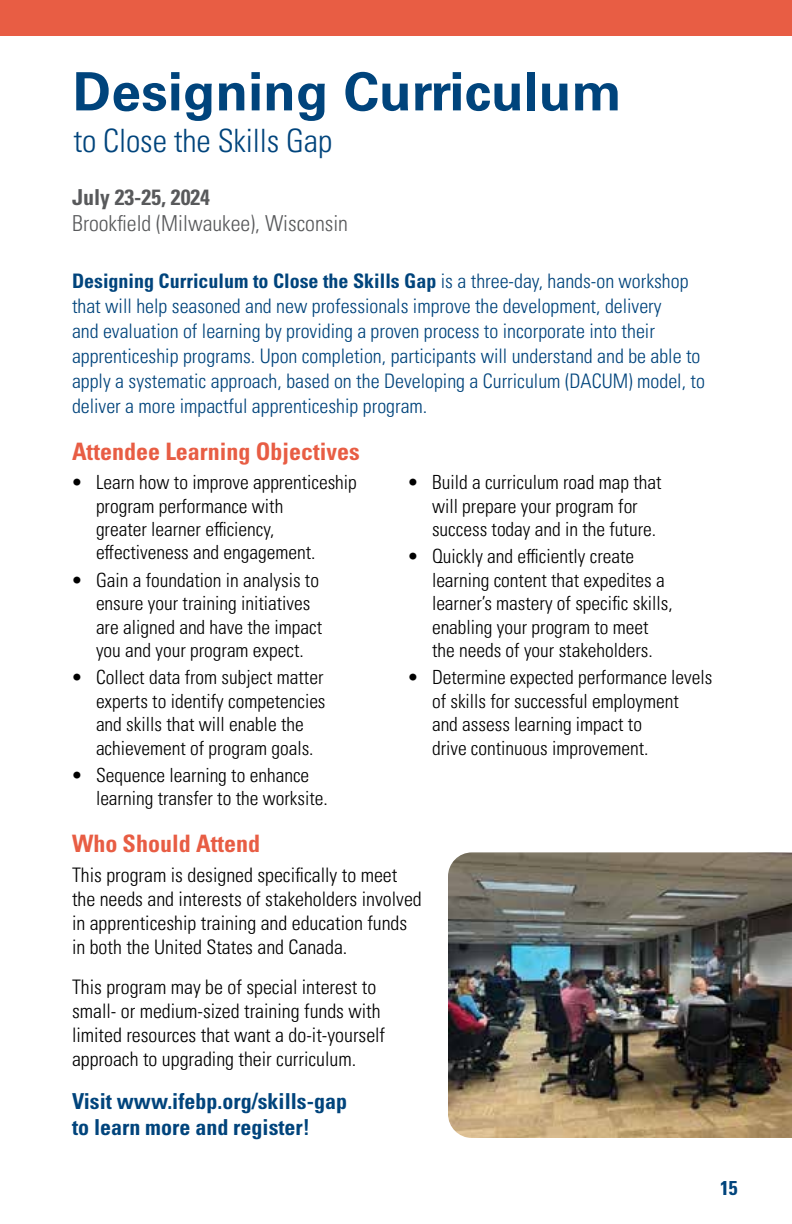
<style>
.page{position:relative;width:792px;height:1224px;background:#fff}
.page>*{position:absolute;margin:0;border:0;box-sizing:border-box;transform-origin:0 0}
.t1{font:700 53px "Univers LT Pro 65";letter-spacing:.005em;color:#00447c}
.t2{font:300 condensed 32.2px "Univers LT Pro";letter-spacing:-.005em;color:#00447c}
.t3{font:700 condensed 24px "Univers LT Pro";color:#e85d44}
.t4{font:700 condensed 22px/26.4px "Univers LT Pro";color:#00447c}
.t5{font:300 condensed 22px "Univers LT Pro";color:#58595b}
.t6{font:700 condensed 22px "Univers LT Pro";color:#58595b}
.t7{font:300 condensed 20px/25px "Univers LT Pro";color:#00447c}
.t8{font:300 condensed 20px/24px "Univers LT Pro";color:#000}
.t9{font:700 condensed 20px "Univers LT Pro";color:#00447c}
.t10{font:300 condensed 19.6px/23.4px "Univers LT Pro";color:#000}
.s1{font-weight:700}
</style>
<div class="page">
<div style="left:0;top:0;width:792px;height:36px;background:#e85d44"></div>
<img style="left:448px;top:852px;width:344px;height:286px">
<h1 class="t1" style="left:73px;top:54px;width:550px">Designing Curriculum</h1>
<h2 class="t2" style="left:73px;top:119px;width:260px">to Close the Skills Gap</h2>
<p class="t6" style="left:72px;top:184px;width:140px">July 23-25, 2024</p>
<p class="t5" style="left:72px;top:209px;width:278px">Brookfield (Milwaukee), Wisconsin</p>
<p class="t7" style="left:72px;top:267px;width:635px"><span class="s1">Designing Curriculum to Close the Skills Gap</span> is a three-day, hands-on workshop that will help seasoned and new professionals improve the development, delivery<br>and evaluation of learning by providing a proven process to incorporate into their apprenticeship programs. Upon completion, participants will understand and be able to apply a systematic approach, based on the Developing a Curriculum (DACUM) model, to deliver a more impactful apprenticeship program.</p>
<p class="t3" style="left:72px;top:437px;width:289px">Attendee Learning Objectives</p>
<p class="t10" style="left:96px;top:470px;width:262px;text-indent:-24px">• Learn how to improve apprenticeship program performance with<br>greater learner efficiency, effectiveness and engagement.</p>
<p class="t10" style="left:96px;top:567px;width:228px;text-indent:-24px">• Gain a foundation in analysis to ensure your training initiatives are aligned and have the impact you and your program expect.</p>
<p class="t10" style="left:96px;top:665px;width:231px;text-indent:-24px">• Collect data from subject matter experts to identify competencies and skills that will enable the achievement of program goals.</p>
<p class="t10" style="left:96px;top:762px;width:233px;text-indent:-24px">• Sequence learning to enhance learning transfer to the worksite.</p>
<p class="t10" style="left:432px;top:470px;width:231px;text-indent:-24px">• Build a curriculum road map that will prepare your program for success today and in the future.</p>
<p class="t10" style="left:432px;top:544px;width:242px;text-indent:-24px">• Quickly and efficiently create learning content that expedites a learner’s mastery of specific skills, enabling your program to meet the needs of your stakeholders.</p>
<p class="t10" style="left:432px;top:665px;width:282px;text-indent:-24px">• Determine expected performance levels of skills for successful employment<br>and assess learning impact to<br>drive continuous improvement.</p>
<p class="t3" style="left:72px;top:829px;width:190px">Who Should Attend</p>
<p class="t8" style="left:72px;top:862px;width:351px">This program is designed specifically to meet the needs and interests of stakeholders involved in apprenticeship training and education funds in both the United States and Canada.</p>
<p class="t8" style="left:72px;top:974px;width:315px">This program may be of special interest to small- or medium-sized training funds with limited resources that want a do-it-yourself approach to upgrading their curriculum.</p>
<p class="t4" style="left:72px;top:1087px;width:277px">Visit www.ifebp.org/skills-gap to learn more and register!</p>
<p class="t9" style="left:720px;top:1176px;width:19px">15</p>
</div>
